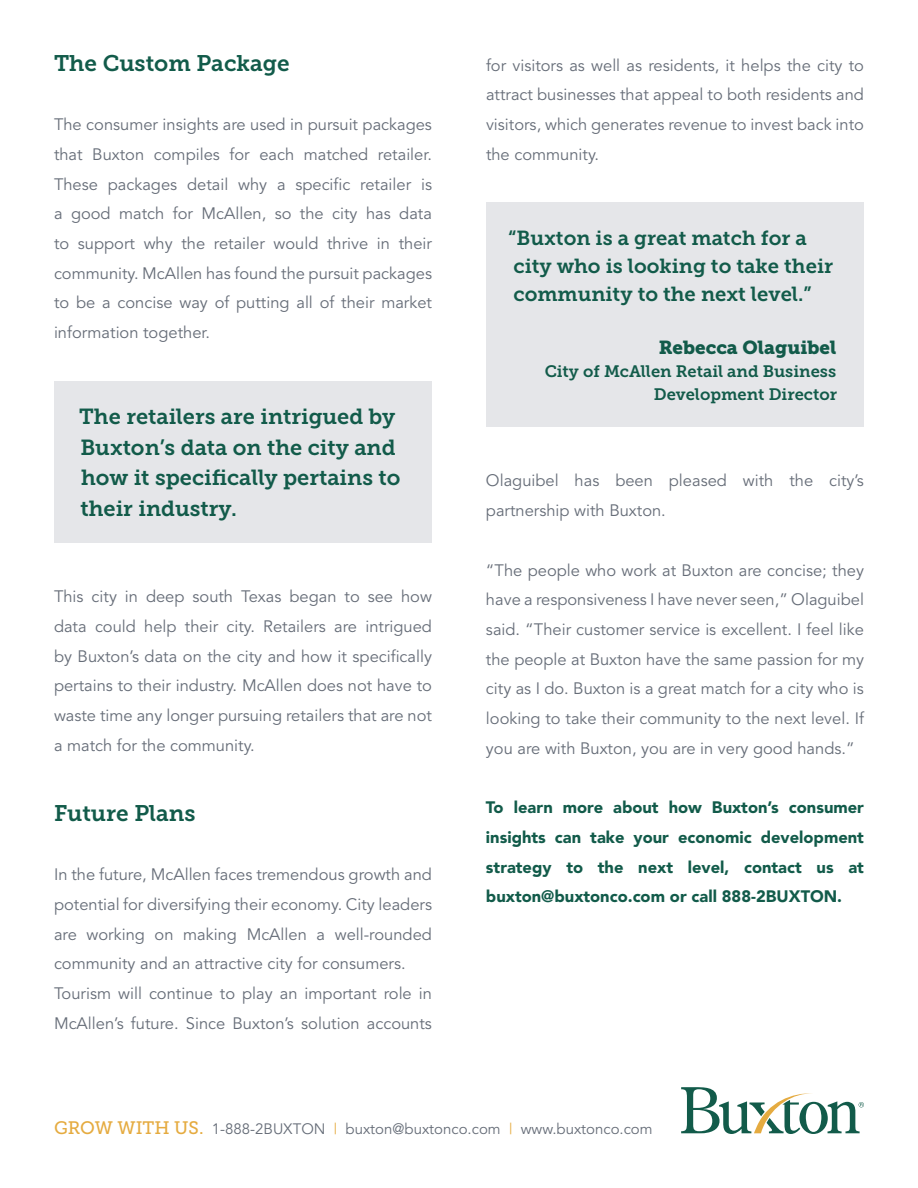
<style>
.page{position:relative;width:918px;height:1188px;background:#fff}
.page>*{position:absolute;margin:0;border:0;box-sizing:border-box;transform-origin:0 0}
.t1{font:22.5px "Museo Slab 700";color:#125b4a}
.t2{font:21.75px/30.5px "Museo Slab 700";color:#125b4a}
.t3{font:20.25px/28.3px "Museo Slab 700";color:#125b4a}
.t4{font:18.75px "Museo Slab 900";color:#125b4a}
.t5{font:16.5px/29.7px "Avenir";color:#666d78;text-align:justify}
.t6{font:900 16.5px/29.7px "Avenir";color:#125b4a;text-align:justify}
.t7{font:16.5px/23.1px "Museo Slab 700";color:#125b4a;text-align:right}
.t8{font:15px "Avenir";color:#666d78}
.s1{font-family:"Museo Slab 500";font-size:18px;color:#e5ab40}
.s2{color:#e5ab40}
</style>
<div class="page">
<svg style="left:681px;top:1087px;width:183px;height:47px"></svg>
<div style="left:54px;top:381px;width:378px;height:162px;background:#e5e6e9"></div>
<div style="left:486px;top:202px;width:378px;height:225px;background:#e5e6e9"></div>
<h1 class="t1" style="left:54px;top:50px;width:237px">The Custom Package</h1>
<p class="t5" style="left:54px;top:110px;width:380px">The consumer insights are used in pursuit packages that Buxton compiles for each matched retailer.<br>These packages detail why a specific retailer is a good match for McAllen, so the city has data to support why the retailer would thrive in their community. McAllen has found the pursuit packages to be a concise way of putting all of their market information together.</p>
<h2 class="t2" style="left:79px;top:402px;width:323px">The retailers are intrigued by<br>Buxton’s data on the city and how it specifically pertains to their industry.</h2>
<p class="t5" style="left:54px;top:582px;width:380px">This city in deep south Texas began to see how data could help their city. Retailers are intrigued by Buxton’s data on the city and how it specifically pertains to their industry. McAllen does not have to waste time any longer pursuing retailers that are not a match for the community.</p>
<h1 class="t1" style="left:54px;top:800px;width:143px">Future Plans</h1>
<p class="t5" style="left:54px;top:860px;width:380px;text-align:left">In the future, McAllen faces tremendous growth and potential for diversifying their economy. City leaders are working on making McAllen a well-rounded community and an attractive city for consumers.<br>Tourism will continue to play an important role in McAllen’s future. Since Buxton’s solution accounts</p>
<p class="t5" style="left:486px;top:50px;width:380px">for visitors as well as residents, it helps the city to attract businesses that appeal to both residents and visitors, which generates revenue to invest back into the community.</p>
<p class="t3" style="left:508px;top:224px;width:326px">“Buxton is a great match for a city who is looking to take their community to the next level.”</p>
<p class="t4" style="left:659px;top:336px;width:179px">Rebecca Olaguibel</p>
<p class="t7" style="left:545px;top:360px;width:294px">City of McAllen Retail and Business<br>Development Director</p>
<p class="t5" style="left:486px;top:466px;width:379px">Olaguibel has been pleased with the city’s partnership with Buxton.</p>
<p class="t5" style="left:486px;top:555px;width:380px">“The people who work at Buxton are concise; they have a responsiveness I have never seen,” Olaguibel said. “Their customer service is excellent. I feel like the people at Buxton have the same passion for my city as I do. Buxton is a great match for a city who is looking to take their community to the next level. If you are with Buxton, you are in very good hands.”</p>
<p class="t6" style="left:486px;top:792px;width:380px">To learn more about how Buxton’s consumer insights can take your economic development strategy to the next level, contact us at buxton@buxtonco.com or call 888-2BUXTON.</p>
<p class="t8" style="left:54px;top:1120px;width:600px"><span class="s1">GROW WITH US.</span> 1-888-2BUXTON <span class="s2">|</span> buxton@buxtonco.com <span class="s2">|</span> www.buxtonco.com</p>
</div>
